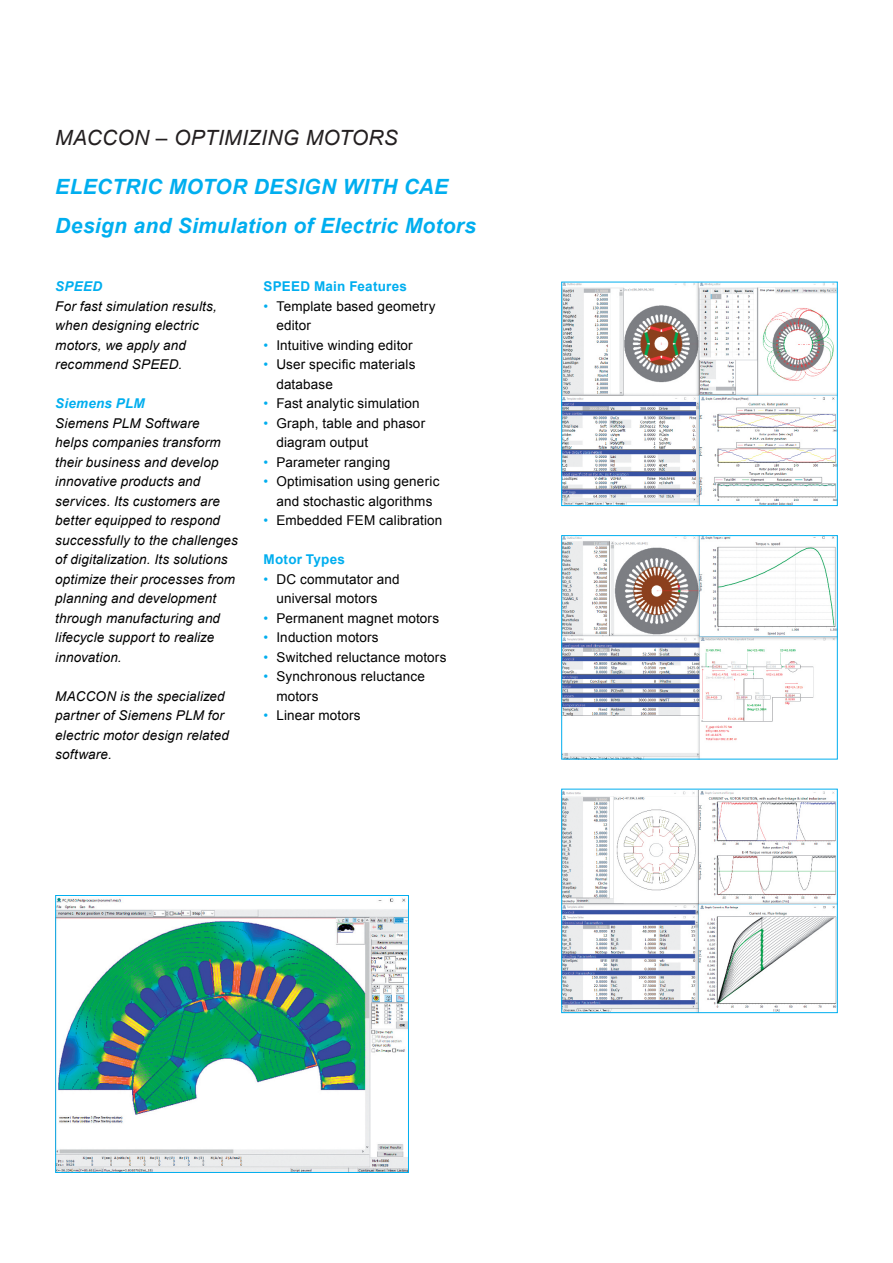
<style>
.page{position:relative;width:893px;height:1263px;background:#fff}
.page>*{position:absolute;margin:0;border:0;box-sizing:border-box;transform-origin:0 0}
.t1{font:italic 700 21px/39px "Arial";letter-spacing:.015em;color:#00aeef}
.t2{font:italic 21px "Arial";letter-spacing:.015em;color:#231f20}
.t3{font:italic 13.5px/19.5px "Arial";letter-spacing:.01em;color:#000}
.t4{font:13.5px/19.5px "Arial";letter-spacing:.01em;color:#000}
.t5{font:700 13.5px "Arial";letter-spacing:.015em;color:#00aeef}
.t6{font:italic 700 13.5px "Arial";letter-spacing:.015em;color:#00aeef}
.s1{color:#00aeef}
</style>
<div class="page">
<img style="left:57px;top:898px;width:350px;height:273px">
<div style="left:55px;top:895px;width:354px;height:278px;border:1px solid #00aeef"></div>
<img style="left:563px;top:284px;width:273px;height:220px">
<div style="left:561px;top:282px;width:277px;height:224px;border:1px solid #00aeef"></div>
<img style="left:563px;top:537px;width:273px;height:220px">
<div style="left:561px;top:535px;width:277px;height:224px;border:1px solid #00aeef"></div>
<img style="left:563px;top:791px;width:273px;height:220px">
<div style="left:561px;top:789px;width:277px;height:224px;border:1px solid #00aeef"></div>
<h1 class="t2" style="left:55px;top:124px;width:341px">MACCON – Optimizing Motors</h1>
<h1 class="t1" style="left:55px;top:168px;width:302px">ELECTRIC MOTOR DESIGN wit</h1>
<h1 class="t1" style="left:55px;top:168px;width:422px;text-indent:327px">h CAE<br>Design and Simulation of Electric Motors</h1>
<p class="t6" style="left:55px;top:278px;width:49px">SPEED</p>
<p class="t3" style="left:55px;top:297px;width:163px">For fast simulation results, when designing electric motors, we apply and recommend SPEE</p>
<p class="t3" style="left:169px;top:355px;width:15px">D.</p>
<p class="t6" style="left:55px;top:395px;width:91px">Siemens PLM</p>
<p class="t3" style="left:55px;top:414px;width:184px">Siemens PL M Software<br>helps companies transform their business and develop innovative products and services. Its customers are better equipped to respond successfully to the challenges of digitalization. Its solutions optimize their processes from planning and development through manufacturing and lifecycle support to realize innovation.</p>
<p class="t3" style="left:55px;top:687px;width:175px">MACCON is the specialized partner of Siemens PL M for electric motor design related software.</p>
<p class="t5" style="left:264px;top:278px;width:145px">SPEED Main Features</p>
<p class="t4" style="left:276px;top:297px;width:161px;text-indent:-13px"><span class="s1">•</span> Template based geometry editor</p>
<p class="t4" style="left:264px;top:336px;width:151px"><span class="s1">•</span> Intuitive winding editor</p>
<p class="t4" style="left:276px;top:355px;width:141px;text-indent:-13px"><span class="s1">•</span> User specific materials database</p>
<p class="t4" style="left:264px;top:394px;width:158px"><span class="s1">•</span> Fast analytic simulation</p>
<p class="t4" style="left:276px;top:414px;width:150px;text-indent:-13px"><span class="s1">•</span> Graph, table and phasor diagram output</p>
<p class="t4" style="left:264px;top:453px;width:128px"><span class="s1">•</span> Parameter ranging</p>
<p class="t4" style="left:264px;top:472px;width:177px;text-align:center"><span class="s1">•</span> Optimisation using generic and stochastic algorithms</p>
<p class="t4" style="left:264px;top:511px;width:180px"><span class="s1">•</span> Embedded FEM calibration</p>
<p class="t5" style="left:264px;top:551px;width:83px">Motor Types</p>
<p class="t4" style="left:276px;top:569px;width:125px;text-indent:-13px"><span class="s1">•</span> DC commutator and universal motors</p>
<p class="t4" style="left:264px;top:608px;width:177px"><span class="s1">•</span> Permanent magnet motors</p>
<p class="t4" style="left:264px;top:628px;width:116px"><span class="s1">•</span> Induction motors</p>
<p class="t4" style="left:264px;top:647px;width:184px"><span class="s1">•</span> Switched reluctance motors</p>
<p class="t4" style="left:276px;top:667px;width:150px;text-indent:-13px"><span class="s1">•</span> Synchronous reluctance motors</p>
<p class="t4" style="left:264px;top:706px;width:98px"><span class="s1">•</span> Linear motors</p>
</div>
